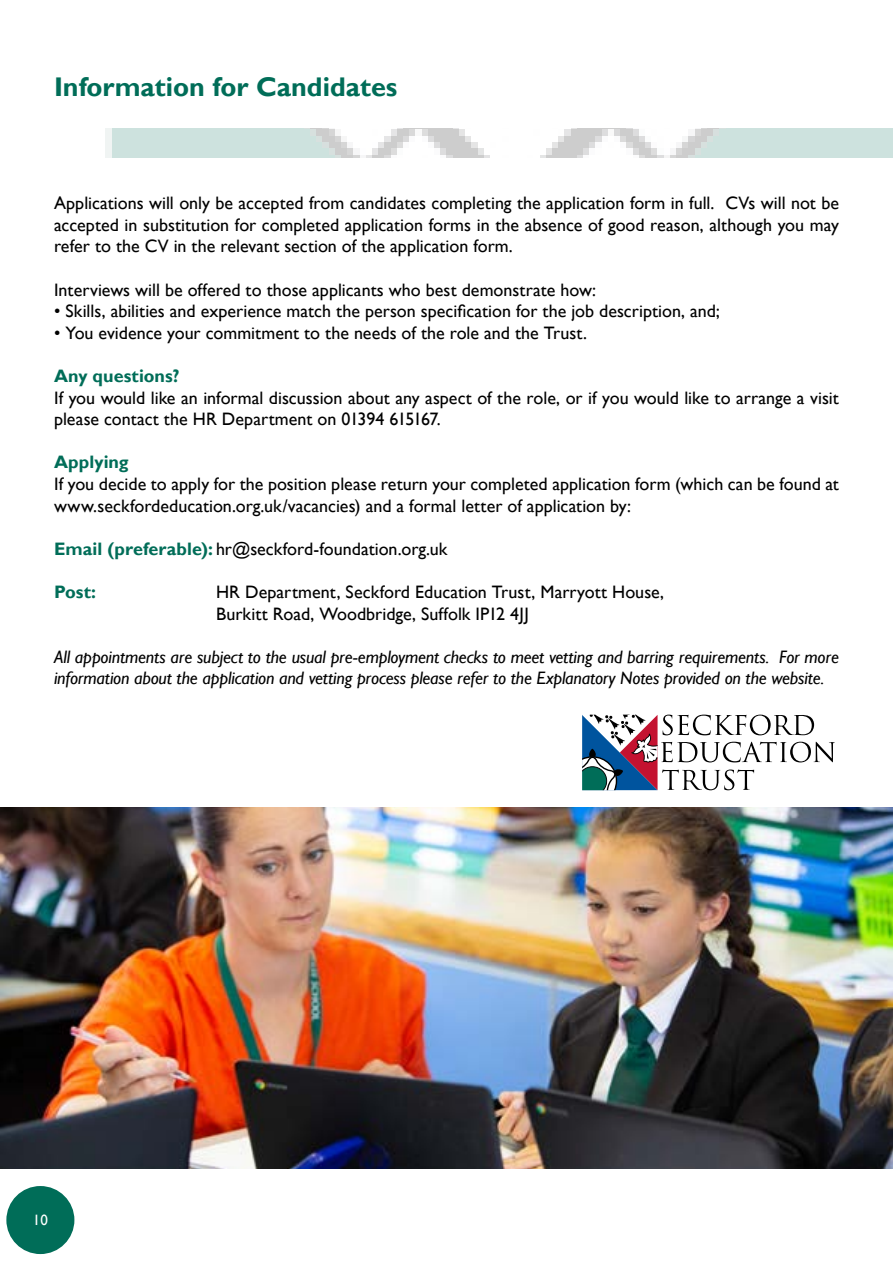
<style>
.page{position:relative;width:893px;height:1263px;background:#fff}
.page>*{position:absolute;margin:0;border:0;box-sizing:border-box;transform-origin:0 0}
.t1{font:700 27px "Gill Sans";color:#006d58}
.t2{font:18px/21.6px "Gill Sans";color:#000}
.t3{font:italic 18px/21.6px "Gill Sans";letter-spacing:-.01em;color:#000}
.t4{font:700 18px "Gill Sans";letter-spacing:.005em;color:#006d58}
.t5{font:15px "Gill Sans";color:#fff}
.s1{font-weight:700;color:#006d58}
</style>
<div class="page">
<div style="left:6px;top:1186px;width:68px;height:68px;background:#006d58;border-radius:50%"></div>
<img style="left:105px;top:128px;width:788px;height:30px">
<img style="left:0;top:808px;width:893px;height:361px">
<svg style="left:582px;top:715px;width:253px;height:75px"></svg>
<h1 class="t1" style="left:54px;top:70px;width:345px">Information for Candidates</h1>
<p class="t2" style="left:54px;top:193px;width:786px;text-align:justify">Applications will only be accepted from candidates completing the application form in full. CVs will not be accepted in substitution for completed application forms in the absence of good reason, although you may refer to the CV in the relevant section of the application form.</p>
<p class="t2" style="left:54px;top:279px;width:544px">Interviews will be offered to those applicants who best demonstrate how:</p>
<p class="t2" style="left:54px;top:301px;width:668px">• Skills, abilities and experience match the person specification for the job description, and;</p>
<p class="t2" style="left:54px;top:322px;width:535px">• You evidence your commitment to the needs of the role and the Trust.</p>
<p class="t4" style="left:54px;top:365px;width:127px">Any questions?</p>
<p class="t2" style="left:54px;top:387px;width:786px">If you would like an informal discussion about any aspect of the role, or if you would like to arrange a visit please contact the HR Department on 01394 615167.</p>
<p class="t4" style="left:54px;top:451px;width:76px">Applying</p>
<p class="t2" style="left:54px;top:473px;width:786px">If you decide to apply for the position please return your completed application form (which can be found at www.seckfordeducation.org.uk/vacancies) and a formal letter of application by:</p>
<p class="t2" style="left:54px;top:538px;width:395px"><span class="s1">Email (preferable):</span> hr@seckford-foundation.org.uk</p>
<p class="t4" style="left:54px;top:581px;width:44px">Post:</p>
<p class="t2" style="left:216px;top:581px;width:450px">HR Department, Seckford Education Trust, Marryott House,<br>Burkitt Road, Woodbridge, Suffolk IP12 4JJ</p>
<p class="t3" style="left:54px;top:646px;width:786px">All appointments are subject to the usual pre-employment checks to meet vetting and barring requirements. For more information about the application and vetting process please refer to the Explanatory Notes provided on the website.</p>
<p class="t5" style="left:33px;top:1211px;width:16px">10</p>
</div>
